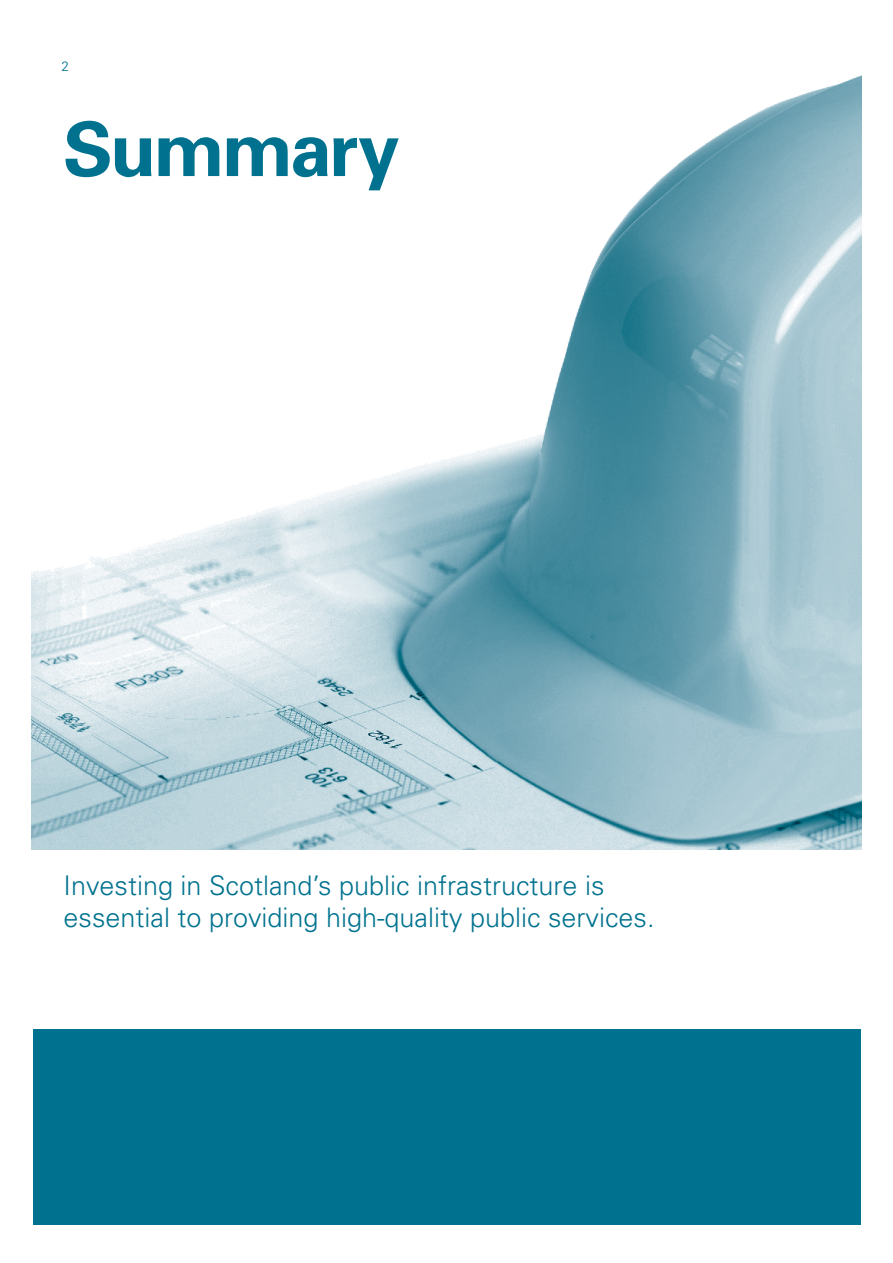
<style>
.page{position:relative;width:893px;height:1263px;background:#fff}
.page>*{position:absolute;margin:0;border:0;box-sizing:border-box;transform-origin:0 0}
.t1{font:700 75px "Univers";letter-spacing:-.035em;color:#00728f}
.t2{font:300 27px/32.4px "Univers";color:#00728f}
.t3{font:300 13.5px "Univers";color:#00728f}
</style>
<div class="page">
<img style="left:32px;top:75px;width:829px;height:774px">
<div style="left:33px;top:1029px;width:828px;height:195px;background:#00728f"></div>
<p class="t3" style="left:62px;top:58px;width:9px">2</p>
<h2 class="t1" style="left:63px;top:104px;width:338px">Summary</h2>
<p class="t2" style="left:64px;top:869px;width:593px">Investing in Scotland’s public infrastructure is essential to providing high-quality public services.</p>
</div>
